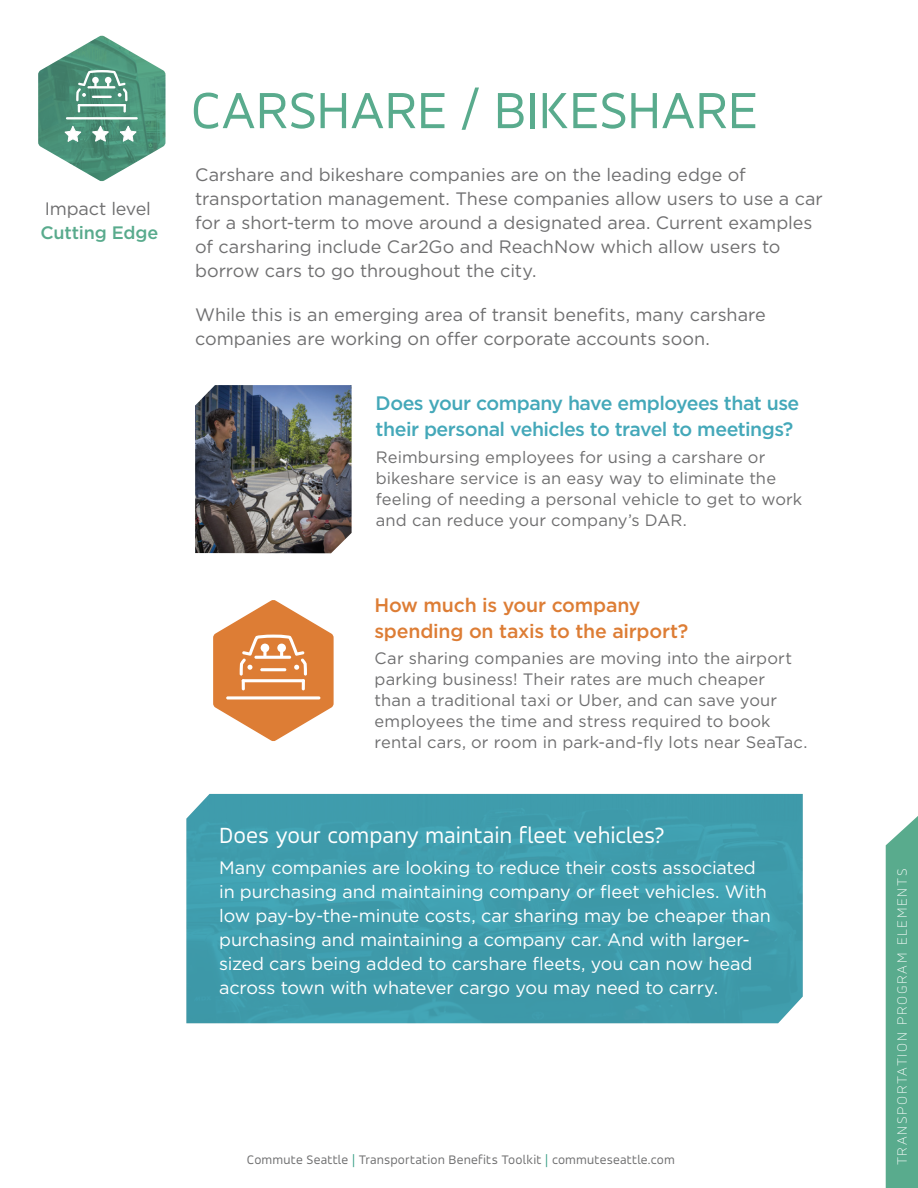
<style>
.page{position:relative;width:918px;height:1188px;background:#fff}
.page>*{position:absolute;margin:0;border:0;box-sizing:border-box;transform-origin:0 0}
.t1{font:55.5px "Accord";color:#59ab8d}
.t2{font:24px "Accord";color:#fff}
.t3{font:500 19.5px/25.5px "Gotham";letter-spacing:-.025em;color:#44a8b9}
.t4{font:500 19.5px/25.5px "Gotham";letter-spacing:-.01em;color:#dd7d35}
.t5{font:18px/24px "Gotham";letter-spacing:-.005em;color:#6f6f70}
.t6{font:18px/24px "Gotham";letter-spacing:-.01em;color:#fff}
.t7{font:500 18px "Gotham";letter-spacing:-.01em;color:#59ab8d}
.t8{font:16.5px/21px "Gotham";letter-spacing:.005em;color:#6f6f70}
.t9{font:100 15px "Accord";letter-spacing:.11em;color:#fff}
.t10{font:13.5px "Accord";letter-spacing:.01em;color:#6f6f70}
.s1{color:#369e85}
</style>
<div class="page">
<svg style="left:186px;top:794px;width:617px;height:229px;background:#3f9cac"></svg>
<img style="left:195px;top:385px;width:157px;height:168px">
<svg style="left:213px;top:600px;width:121px;height:141px"></svg>
<hr style="left:226px;top:696px;width:94px;height:3px;background:#fff;border-radius:2px">
<svg style="left:38px;top:35px;width:127px;height:146px"></svg>
<div style="left:886px;top:816px;width:32px;height:372px;background:#59ab8d"></div>
<p class="t5" style="left:45px;top:196px;width:108px">Impact level</p>
<p class="t7" style="left:40px;top:223px;width:119px">Cutting Edge</p>
<h1 class="t1" style="left:191px;top:77px;width:569px">CARSHARE / BIKESHARE</h1>
<p class="t5" style="left:195px;top:162px;width:629px">Carshare and bikeshare companies are on the leading edge of transportation management. These companies allow users to use a car for a short-term to move around a designated area. Current examples of carsharing include Car2Go and ReachNow which allow users to borrow cars to go throughout the city.</p>
<p class="t5" style="left:195px;top:302px;width:572px">While this is an emerging area of transit benefits, many carshare companies are working on offer corporate accounts soon.</p>
<p class="t3" style="left:376px;top:390px;width:425px">Does your company have employees that use their personal vehicles to travel to meetings?</p>
<p class="t8" style="left:376px;top:446px;width:428px">Reimbursing employees for using a carshare or bikeshare service is an easy way to eliminate the feeling of needing a personal vehicle to get to work and can reduce your company’s DAR.</p>
<p class="t4" style="left:374px;top:592px;width:316px">How much is your company spending on taxis to the airport?</p>
<p class="t8" style="left:375px;top:648px;width:434px">Car sharing companies are moving into the airport parking business! Their rates are much cheaper<br>than a traditional taxi or Uber, and can save your employees the time and stress required to book rental cars, or room in park-and-fly lots near SeaTac.</p>
<h2 class="t2" style="left:219px;top:821px;width:447px">Does your company maintain fleet vehicles?</h2>
<p class="t6" style="left:219px;top:855px;width:553px">Many companies are looking to reduce their costs associated in purchasing and maintaining company or fleet vehicles. With low pay-by-the-minute costs, car sharing may be cheaper than purchasing and maintaining a company car. And with larger&shy;sized cars being added to carshare fleets, you can now head across town with whatever cargo you may need to carry.</p>
<p class="t10" style="left:247px;top:1151px;width:429px">Commute Seattle <span class="s1">|</span> Transportation Benefits Toolkit <span class="s1">|</span> commuteseattle.com</p>
<p class="t9" style="left:893px;top:1165px;width:298px;rotate:-90deg">TRANSPORTATION PROGRAM ELEMENTS</p>
</div>
